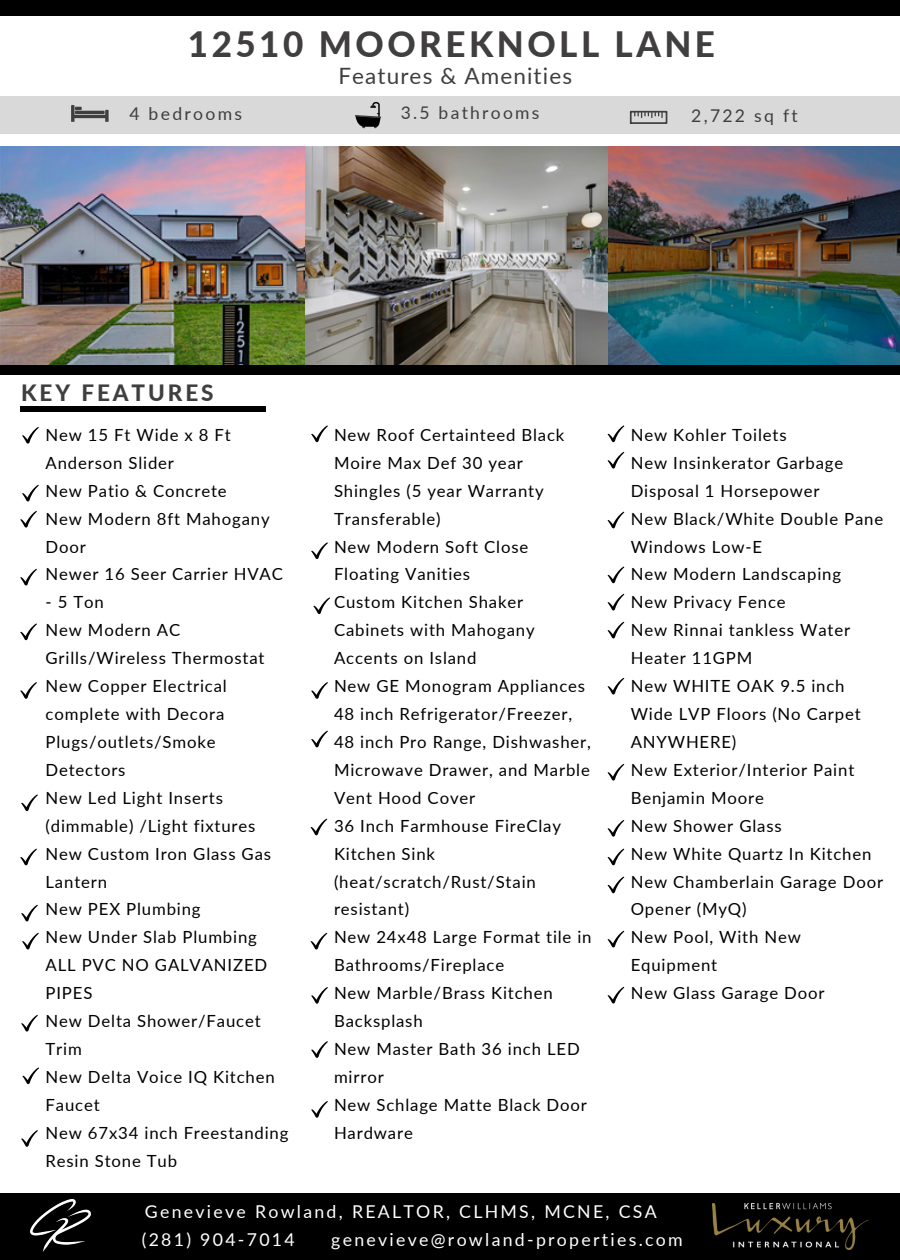
<style>
.page{position:relative;width:900px;height:1260px;background:#fff}
.page>*{position:absolute;margin:0;border:0;box-sizing:border-box;transform-origin:0 0}
.t1{font:800 35px "Lato";letter-spacing:.1em;color:#403e3e}
.t2{font:22.5px "Lato";letter-spacing:.05em;color:#403e3e}
.t3{font:800 22.5px "Lato";letter-spacing:.13em;color:#403e3e}
.t4{font:17.75px/28.2px "Lato";letter-spacing:.13em;color:#fff}
.t5{font:17.5px "Lato";letter-spacing:.13em;color:#403e3e}
.t6{font:16.75px/28px "Lato";letter-spacing:.05em;color:#000}
</style>
<div class="page">
<div style="left:0;top:96px;width:900px;height:38px;background:#d9d9d9"></div>
<div style="left:20px;top:406px;width:245px;height:6px;background:#000"></div>
<div style="left:0;top:1194px;width:900px;height:66px;background:#000"></div>
<div style="left:0;top:0;width:900px;height:16px;background:#000"></div>
<svg style="left:356px;top:102px;width:24px;height:26px"></svg>
<hr style="left:355px;top:115px;width:26px;height:3px;background:#403e3e">
<img style="left:30px;top:1199px;width:60px;height:53px">
<svg style="left:630px;top:111px;width:37px;height:13px"></svg>
<svg style="left:71px;top:105px;width:38px;height:17px"></svg>
<svg style="left:20px;top:569px;width:17px;height:17px"></svg>
<svg style="left:607px;top:425px;width:17px;height:17px"></svg>
<svg style="left:22px;top:427px;width:17px;height:17px"></svg>
<svg style="left:311px;top:425px;width:17px;height:17px"></svg>
<svg style="left:22px;top:485px;width:17px;height:17px"></svg>
<svg style="left:22px;top:1067px;width:17px;height:17px"></svg>
<svg style="left:310px;top:933px;width:17px;height:17px"></svg>
<svg style="left:607px;top:452px;width:17px;height:17px"></svg>
<svg style="left:607px;top:849px;width:17px;height:16px"></svg>
<svg style="left:607px;top:566px;width:17px;height:17px"></svg>
<svg style="left:607px;top:622px;width:17px;height:16px"></svg>
<svg style="left:607px;top:764px;width:17px;height:17px"></svg>
<svg style="left:21px;top:1130px;width:17px;height:17px"></svg>
<svg style="left:607px;top:987px;width:17px;height:17px"></svg>
<svg style="left:310px;top:819px;width:17px;height:16px"></svg>
<img style="left:713px;top:1203px;width:155px;height:47px">
<svg style="left:20px;top:511px;width:17px;height:17px"></svg>
<svg style="left:20px;top:623px;width:17px;height:17px"></svg>
<svg style="left:21px;top:905px;width:17px;height:16px"></svg>
<svg style="left:311px;top:987px;width:17px;height:17px"></svg>
<svg style="left:311px;top:1041px;width:17px;height:17px"></svg>
<svg style="left:607px;top:678px;width:17px;height:17px"></svg>
<svg style="left:20px;top:849px;width:17px;height:16px"></svg>
<svg style="left:22px;top:933px;width:17px;height:17px"></svg>
<svg style="left:313px;top:597px;width:17px;height:17px"></svg>
<svg style="left:607px;top:876px;width:17px;height:17px"></svg>
<svg style="left:311px;top:682px;width:17px;height:17px"></svg>
<svg style="left:607px;top:512px;width:17px;height:16px"></svg>
<svg style="left:21px;top:794px;width:17px;height:17px"></svg>
<svg style="left:21px;top:1015px;width:17px;height:17px"></svg>
<svg style="left:311px;top:542px;width:17px;height:17px"></svg>
<svg style="left:607px;top:820px;width:17px;height:17px"></svg>
<svg style="left:20px;top:682px;width:17px;height:17px"></svg>
<svg style="left:311px;top:731px;width:17px;height:16px"></svg>
<svg style="left:311px;top:1101px;width:17px;height:17px"></svg>
<svg style="left:607px;top:594px;width:17px;height:17px"></svg>
<svg style="left:607px;top:931px;width:17px;height:16px"></svg>
<img style="left:608px;top:147px;width:292px;height:218px">
<img style="left:1px;top:147px;width:305px;height:218px">
<img style="left:306px;top:147px;width:302px;height:218px">
<div style="left:0;top:365px;width:900px;height:9px;background:#000"></div>
<h1 class="t1" style="left:188px;top:23px;width:529px">12510 MOOREKNOLL LANE</h1>
<h2 class="t2" style="left:338px;top:62px;width:235px">Features &amp; Amenities</h2>
<p class="t5" style="left:129px;top:103px;width:114px">4 bedrooms</p>
<p class="t5" style="left:401px;top:102px;width:140px">3.5 bathrooms</p>
<p class="t5" style="left:691px;top:105px;width:108px">2,722 sq ft</p>
<h2 class="t3" style="left:21px;top:379px;width:194px">KEY FEATURES</h2>
<p class="t6" style="left:46px;top:420px;width:239px">New 15 Ft Wide x 8 Ft<br>Anderson Slider<br>New Patio &amp; Concrete<br>New Modern 8ft Mahogany<br>Door<br>Newer 16 Seer Carrier HVAC</p>
<p class="t6" style="left:46px;top:588px;width:244px">- 5 Ton<br>New Modern AC<br>Grills/Wireless Thermostat<br>New Copper Electrical complete with Decora<br>Plugs/outlets/Smoke<br>Detectors<br>New Led Light Inserts (dimmable) /Light fixtures<br>New Custom Iron Glass Gas<br>Lantern<br>New PEX Plumbing<br>New Under Slab Plumbing<br>ALL PVC NO GALVANIZED<br>PIPES<br>New Delta Shower/Faucet<br>Trim<br>New Delta Voice IQ Kitchen<br>Faucet<br>New 67x34 inch Freestanding<br>Resin Stone Tub</p>
<p class="t6" style="left:334px;top:420px;width:259px">New Roof Certainteed Black<br>Moire Max Def 30 year<br>Shingles (5 year Warranty<br>Transferable)<br>New Modern Soft Close<br>Floating Vanities<br>Custom Kitchen Shaker<br>Cabinets with Mahogany<br>Accents on Island<br>New GE Monogram Appliances<br>48 inch Refrigerator/Freezer,<br>48 inch Pro Range, Dishwasher,<br>Microwave Drawer, and Marble<br>Vent Hood Cover<br>36 Inch Farmhouse FireClay<br>Kitchen Sink (heat/scratch/Rust/Stain resistant)<br>New 24x48 Large Format tile in<br>Bathrooms/Fireplace<br>New Marble/Brass Kitchen<br>Backsplash<br>New Master Bath 36 inch LED mirror<br>New Schlage Matte Black Door<br>Hardware</p>
<p class="t6" style="left:631px;top:420px;width:254px">New Kohler Toilets<br>New Insinkerator Garbage<br>Disposal 1 Horsepower<br>New Black/White Double Pane<br>Windows Low-E<br>New Modern Landscaping<br>New Privacy Fence<br>New Rinnai tankless Water<br>Heater 11GPM<br>New WHITE OAK 9.5 inch<br>Wide LVP Floors (No Carpet<br>ANYWHERE)<br>New Exterior/Interior Paint<br>Benjamin Moore<br>New Shower Glass<br>New White Quartz In Kitchen<br>New Chamberlain Garage Door<br>Opener (MyQ)<br>New Pool, With New<br>Equipment<br>New Glass Garage Door</p>
<p class="t4" style="left:142px;top:1197px;width:516px">Genevieve Rowland, REALTOR, CLHMS, MCNE, CSA (281) 904-7014</p>
<p class="t4" style="left:331px;top:1225px;width:353px">genevieve@rowland-properties.com</p>
</div>
